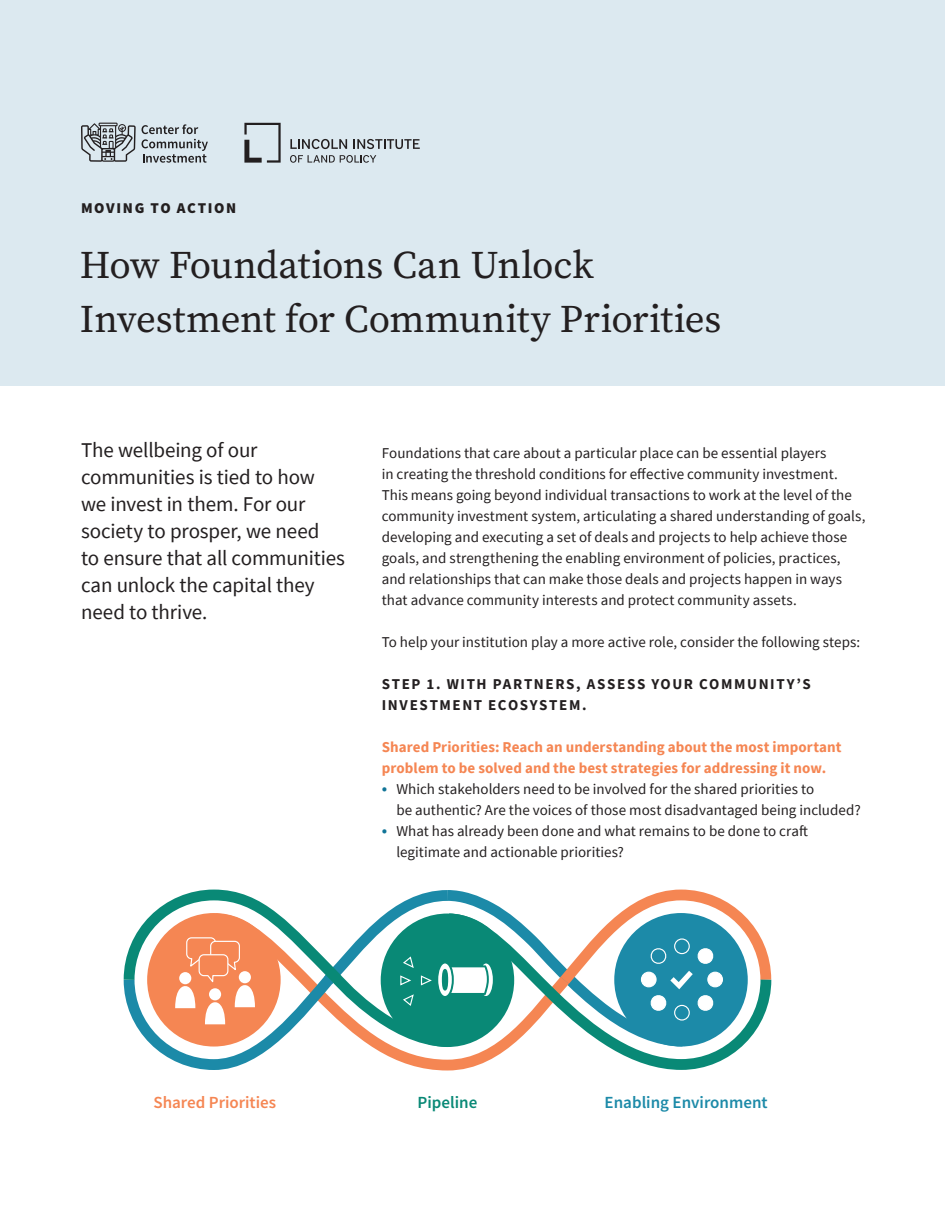
<style>
.page{position:relative;width:945px;height:1215px;background:#fff}
.page>*{position:absolute;margin:0;border:0;box-sizing:border-box;transform-origin:0 0}
.t1{font:39px/54px "Source Serif Pro";letter-spacing:-.01em;color:#231f20}
.Body{font:21px/27px "Source Sans Pro";letter-spacing:-.005em;color:#231f20}
.t2{font:600 16.95px "Source Sans Pro";color:#1c8aa8}
.t3{font:600 16.95px "Source Sans Pro";color:#f58653}
.t4{font:600 16.95px "Source Sans Pro";color:#098976}
.Body-2{font:15px/21px "Source Sans Pro";color:#231f20}
.Body-3{font:700 15px/21px "Source Sans Pro";letter-spacing:.005em;color:#f58653}
.H2_Section_Title{font:700 15px/21px "Source Sans Pro";letter-spacing:.105em;color:#231f20}
.t5{font:900 15px "Source Sans Pro";letter-spacing:.11em;color:#231f20}
.s1{font-size:18px;color:#107497}
</style>
<div class="page">
<div style="left:0;top:0;width:945px;height:386px;background:#dce9f0"></div>
<svg style="left:123px;top:889px;width:649px;height:182px"></svg>
<svg style="left:290px;top:139px;width:57px;height:10px"></svg>
<svg style="left:354px;top:139px;width:66px;height:10px"></svg>
<svg style="left:290px;top:155px;width:86px;height:8px"></svg>
<svg style="left:244px;top:123px;width:37px;height:40px"></svg>
<svg style="left:81px;top:123px;width:55px;height:39px"></svg>
<svg style="left:142px;top:124px;width:66px;height:39px"></svg>
<p class="t5" style="left:81px;top:198px;width:157px">MOVING TO ACTION</p>
<p class="t1" style="left:80px;top:238px;width:643px">How Foundations Can Unlock<br>Investment for Community Priorities</p>
<p class="Body" style="left:81px;top:437px;width:266px">The wellbeing of our communities is tied to how we invest in them. For our society to prosper, we need<br>to ensure that all communities can unlock the capital they need to thrive.</p>
<p class="Body-2" style="left:382px;top:442px;width:485px">Foundations that care about a particular place can be essential players<br>in creating the threshold conditions for effective community investment.<br>This means going beyond individual transactions to work at the level of the community investment system, articulating a shared understanding of goals, developing and executing a set of deals and projects to help achieve those goals, and strengthening the enabling environment of policies, practices, and relationships that can make those deals and projects happen in ways that advance community interests and protect community assets.</p>
<p class="Body-2" style="left:382px;top:631px;width:480px">To help your institution play a more active role, consider the following steps:</p>
<p class="H2_Section_Title" style="left:382px;top:673px;width:431px">STEP 1. WITH PARTNERS, ASSESS YOUR COMMUNITY’S<br>INVESTMENT ECOSYSTEM.</p>
<p class="Body-3" style="left:382px;top:736px;width:461px">Shared Priorities: Reach an understanding about the most important problem to be solved and the best strategies for addressing it now.</p>
<p class="Body-2" style="left:396px;top:778px;width:466px;text-indent:-15px"><span class="s1">•</span> Which stakeholders need to be involved for the shared priorities to<br>be authentic? Are the voices of those most disadvantaged being included?</p>
<p class="Body-2" style="left:396px;top:820px;width:413px;text-indent:-15px"><span class="s1">•</span> What has already been done and what remains to be done to craft legitimate and actionable priorities?</p>
<p class="t3" style="left:153px;top:1092px;width:124px">Shared Priorities</p>
<p class="t4" style="left:418px;top:1092px;width:61px">Pipeline</p>
<p class="t2" style="left:605px;top:1092px;width:165px">Enabling Environment</p>
</div>
